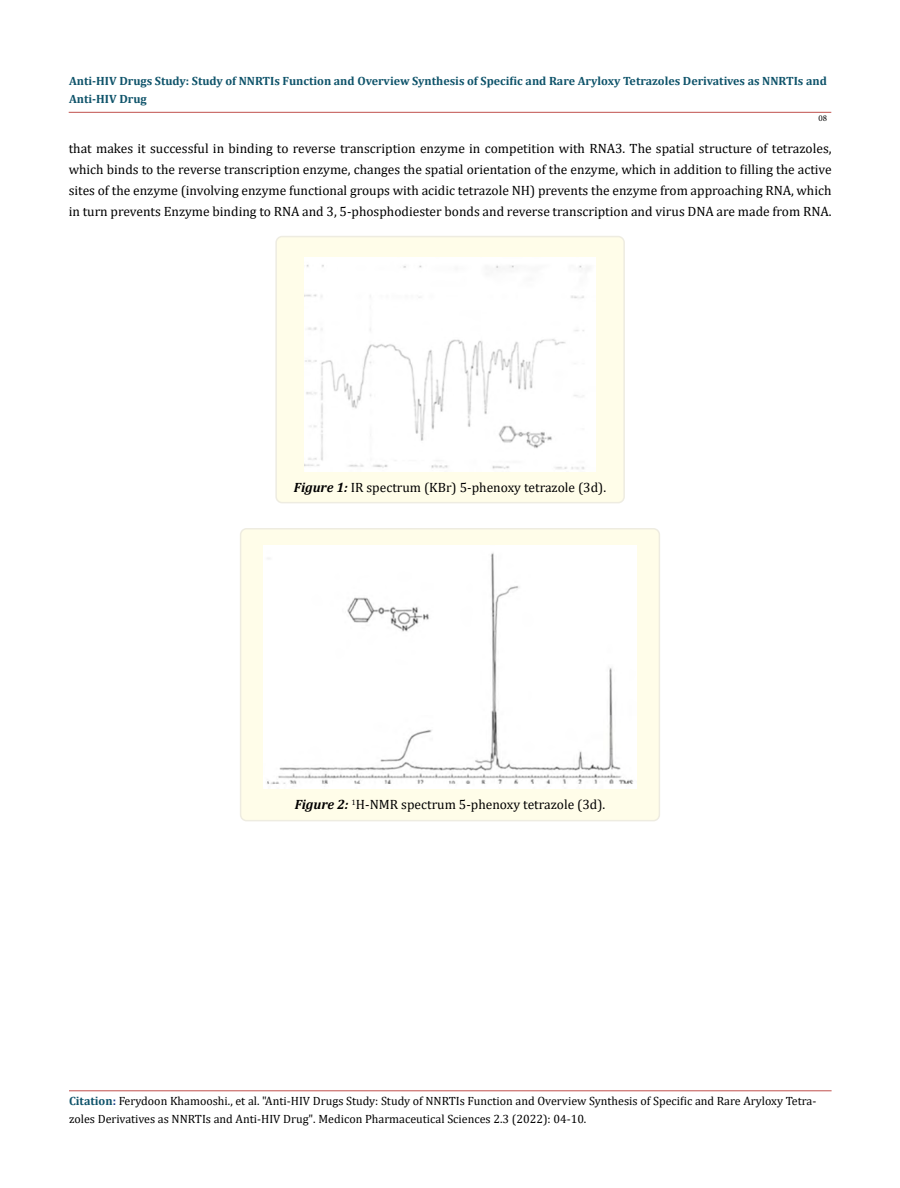
<style>
.page{position:relative;width:900px;height:1188px;background:#fff}
.page>*{position:absolute;margin:0;border:0;box-sizing:border-box;transform-origin:0 0}
.t1{font:13.5px/21px "Cambria";color:#000;text-align:justify}
.t2{font:12px/18px "Cambria";color:#000}
.t3{font:700 12px/18px "Cambria";color:#0e536a}
.t4{font:9px "Minion Pro";color:#000}
.s1{font-weight:700;font-style:italic}
.s2{font-weight:700;color:#0e536a}
.s3{font-weight:700;color:#173e88}
</style>
<div class="page">
<hr style="left:69px;top:1091px;width:763px;height:1px;background:#c0504d">
<hr style="left:69px;top:112px;width:762px;height:1px;background:#c0504d">
<div style="left:276px;top:237px;width:348px;height:266px;background:#fffde9;border-radius:6px"></div>
<div style="left:275px;top:236px;width:350px;height:267px;border:2px solid #eeece1;border-radius:6px"></div>
<img style="left:304px;top:257px;width:292px;height:215px">
<div style="left:241px;top:529px;width:418px;height:292px;background:#fffde9;border-radius:6px"></div>
<div style="left:240px;top:528px;width:420px;height:293px;border:2px solid #eeece1;border-radius:6px"></div>
<div style="left:264px;top:546px;width:372px;height:243px;background:#fff"></div>
<p class="t3" style="left:69px;top:71px;width:759px">Anti-HIV Drugs Study: Study of NNRTIs Function and Overview Synthesis of Specific and Rare Aryloxy Tetrazoles Derivatives as NNRTIs and<br>Anti-HIV Drug</p>
<p class="t4" style="left:818px;top:112px;width:10px">08</p>
<p class="t1" style="left:69px;top:138px;width:764px">that makes it successful in binding to reverse transcription enzyme in competition with RNA3. The spatial structure of tetrazoles, which binds to the reverse transcription enzyme, changes the spatial orientation of the enzyme, which in addition to filling the active sites of the enzyme (involving enzyme functional groups with acidic tetrazole NH) prevents the enzyme from approaching RNA, which in turn prevents Enzyme binding to RNA and 3, 5-phosphodiester bonds and reverse transcription and virus DNA are made from RNA.</p>
<p class="t1" style="left:294px;top:477px;width:314px"><span class="s1">Figure 1:</span> IR spectrum (KBr) 5-phenoxy tetrazole (3d).</p>
<p class="t1" style="left:295px;top:794px;width:312px"><span class="s1">Figure 2:</span> <sup>1</sup>H-NMR spectrum 5-phenoxy tetrazole (3d).</p>
<p class="t2" style="left:69px;top:1092px;width:749px"><span class="s2">Citation</span><span class="s3">:</span> Ferydoon Khamooshi., et al. "Anti-HIV Drugs Study: Study of NNRTIs Function and Overview Synthesis of Specific and Rare Aryloxy Tetra&shy;zoles Derivatives as NNRTIs and Anti-HIV Drug". Medicon Pharmaceutical Sciences 2.3 (2022): 04-10.</p>
</div>
